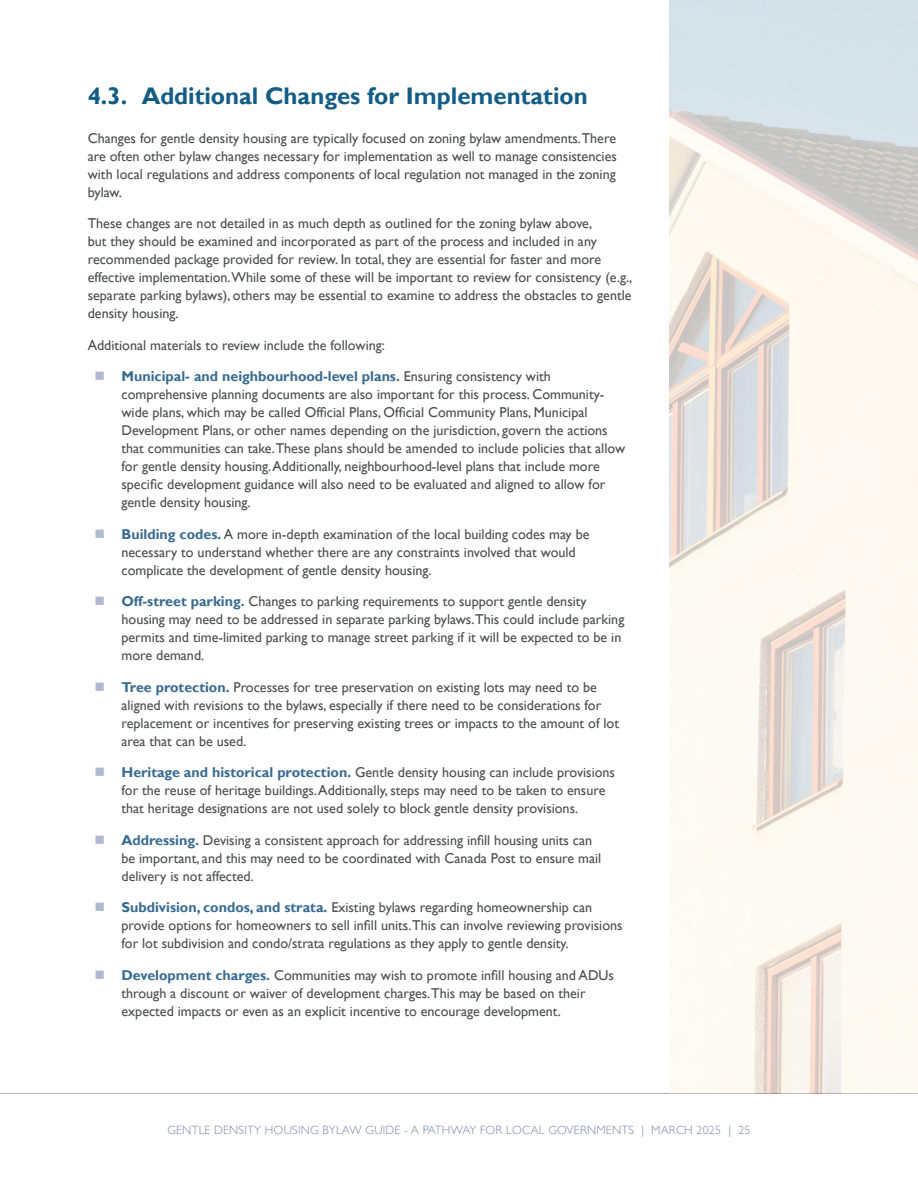
<style>
.page{position:relative;width:918px;height:1188px;background:#fff}
.page>*{position:absolute;margin:0;border:0;box-sizing:border-box;transform-origin:0 0}
.t1{font:700 24px "Gill Sans";color:#135c85}
.t2{font:14.25px/18px "Gill Sans";color:#4b4c4d}
.t3{font:300 12px "Gill Sans";letter-spacing:.02em;color:#738aa9}
.s1{font-weight:700;color:#386b91}
</style>
<div class="page">
<hr style="left:0;top:1093px;width:918px;height:1px;background:#63666a">
<img style="left:670px;top:0;width:248px;height:1093px">
<p class="t1" style="left:88px;top:82px;width:502px">4.3. Additional Changes for Implementation</p>
<p class="t2" style="left:88px;top:129px;width:531px;text-align:justify">Changes for gentle density housing are typically focused on zoning bylaw amendments.There are often other bylaw changes necessary for implementation as well to manage consistencies with local regulations and address components of local regulation not managed in the zoning bylaw.</p>
<p class="t2" style="left:88px;top:214px;width:546px">These changes are not detailed in as much depth as outlined for the zoning bylaw above,<br>but they should be examined and incorporated as part of the process and included in any recommended package provided for review. In total, they are essential for faster and more effective implementation.While some of these will be important to review for consistency (e.g., separate parking bylaws), others may be essential to examine to address the obstacles to gentle density housing.</p>
<p class="t2" style="left:88px;top:336px;width:299px">Additional materials to review include the following:</p>
<p class="t2" style="left:122px;top:367px;width:505px"><span class="s1">Municipal- and neighbourhood-level plans.</span> Ensuring consistency with comprehensive planning documents are also important for this process. Community&shy;wide plans, which may be called Official Plans, Official Community Plans, Municipal Development Plans, or other names depending on the jurisdiction, govern the actions that communities can take.These plans should be amended to include policies that allow for gentle density housing. Additionally, neighbourhood-level plans that include more specific development guidance will also need to be evaluated and aligned to allow for gentle density housing.</p>
<p class="t2" style="left:122px;top:525px;width:469px"><span class="s1">Building codes.</span> A more in-depth examination of the local building codes may be necessary to understand whether there are any constraints involved that would complicate the development of gentle density housing.</p>
<p class="t2" style="left:122px;top:592px;width:504px"><span class="s1">Off-street parking.</span> Changes to parking requirements to support gentle density housing may need to be addressed in separate parking bylaws.This could include parking permits and time-limited parking to manage street parking if it will be expected to be in more demand.</p>
<p class="t2" style="left:122px;top:678px;width:499px"><span class="s1">Tree protection.</span> Processes for tree preservation on existing lots may need to be aligned with revisions to the bylaws, especially if there need to be considerations for replacement or incentives for preserving existing trees or impacts to the amount of lot area that can be used.</p>
<p class="t2" style="left:122px;top:763px;width:495px"><span class="s1">Heritage and historical protection.</span> Gentle density housing can include provisions for the reuse of heritage buildings. Additionally, steps may need to be taken to ensure that heritage designations are not used solely to block gentle density provisions.</p>
<p class="t2" style="left:122px;top:831px;width:481px"><span class="s1">Addressing.</span> Devising a consistent approach for addressing infill housing units can be important, and this may need to be coordinated with Canada Post to ensure mail delivery is not affected.</p>
<p class="t2" style="left:122px;top:898px;width:503px"><span class="s1">Subdivision, condos, and strata.</span> Existing bylaws regarding homeownership can provide options for homeowners to sell infill units.This can involve reviewing provisions for lot subdivision and condo/strata regulations as they apply to gentle density.</p>
<p class="t2" style="left:122px;top:966px;width:494px"><span class="s1">Development charges.</span> Communities may wish to promote infill housing and ADUs through a discount or waiver of development charges.This may be based on their expected impacts or even as an explicit incentive to encourage development.</p>
<p class="t3" style="left:167px;top:1121px;width:585px">GENTLE DENSITY HOUSING BYLAW GUIDE - A PATHWAY FOR LOCAL GOVERNMENTS | MARCH 2025 | 25</p>
</div>
